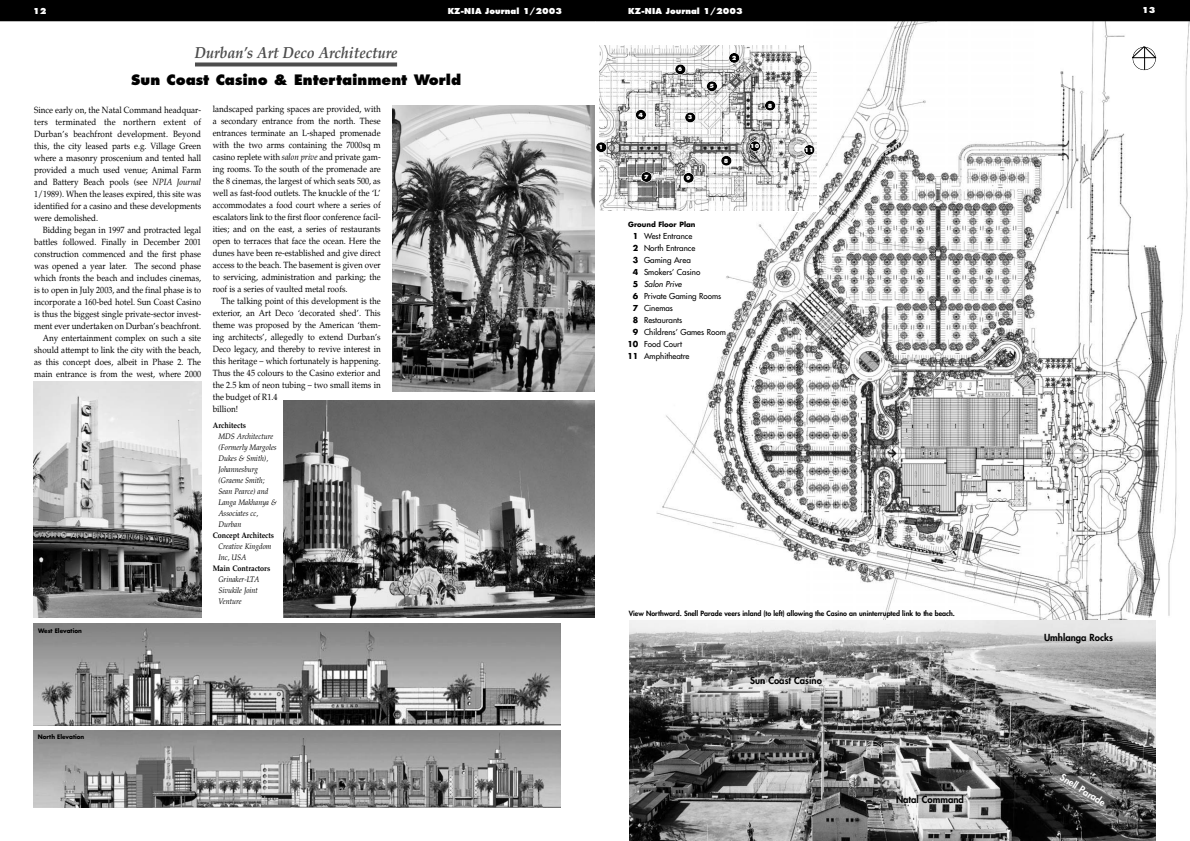
<style>
.page{position:relative;width:1190px;height:841px;background:#fff}
.page>*{position:absolute;margin:0;border:0;box-sizing:border-box;transform-origin:0 0}
.t1{font:italic 700 16px "Palatino";color:#4d4d4d;scale:.9 1}
.t2{font:800 14px "Futura";color:#000}
.t3{font:800 9.5px "Futura";color:#000}
.t4{font:800 9.5px "Futura";color:#fff}
.t5{font:9px/12px "Palatino";color:#000;text-align:justify;scale:.9 1}
.t6{font:italic 8px/11px "Palatino";color:#000;scale:.9 1}
.t7{font:8px "Futura";color:#000}
.t8{font:800 8px "Futura";color:#fff}
.t9{font:700 8px "Palatino";color:#000;scale:.9 1}
.t10{font:italic 8px "Futura";color:#000}
.t11{font:800 7px "Futura";color:#000}
.t12{font:700 7px "Futura";color:#000}
.t13{font:700 6px "Futura";color:#000;scale:.95 1}
.t14{font:800 5.5px "Futura";color:#fff}
.s1{font-style:italic}
.s2{font-weight:700}
.s3{font-weight:700;font-style:normal}
</style>
<div class="page">
<img style="left:657px;top:21px;width:532px;height:600px">
<div style="left:0;top:0;width:1190px;height:21px;background:#000"></div>
<svg style="left:195px;top:62px;width:202px;height:4px"></svg>
<img style="left:33px;top:731px;width:527px;height:77px">
<img style="left:629px;top:621px;width:527px;height:220px">
<img style="left:34px;top:382px;width:167px;height:236px">
<img style="left:393px;top:106px;width:201px;height:285px">
<svg style="left:599px;top:43px;width:220px;height:169px"></svg>
<img style="left:600px;top:45px;width:216px;height:165px">
<img style="left:34px;top:624px;width:526px;height:102px">
<img style="left:284px;top:400px;width:310px;height:218px">
<svg style="left:1131px;top:46px;width:26px;height:24px"></svg>
<div style="left:596px;top:142px;width:10px;height:10px;background:#000;border-radius:50%"></div>
<div style="left:596px;top:142px;width:11px;height:11px;border:1px solid #fff;border-radius:50%"></div>
<div style="left:729px;top:53px;width:10px;height:10px;background:#000;border-radius:50%"></div>
<div style="left:729px;top:52px;width:11px;height:11px;border:1px solid #fff;border-radius:50%"></div>
<div style="left:685px;top:112px;width:10px;height:10px;background:#000;border-radius:50%"></div>
<div style="left:685px;top:112px;width:11px;height:11px;border:1px solid #fff;border-radius:50%"></div>
<div style="left:636px;top:110px;width:10px;height:10px;background:#000;border-radius:50%"></div>
<div style="left:635px;top:109px;width:12px;height:11px;border:1px solid #fff;border-radius:50%"></div>
<div style="left:707px;top:81px;width:10px;height:10px;background:#000;border-radius:50%"></div>
<div style="left:706px;top:81px;width:12px;height:11px;border:1px solid #fff;border-radius:50%"></div>
<div style="left:675px;top:64px;width:11px;height:10px;background:#000;border-radius:50%"></div>
<div style="left:675px;top:64px;width:11px;height:11px;border:1px solid #fff;border-radius:50%"></div>
<div style="left:641px;top:172px;width:11px;height:10px;background:#000;border-radius:50%"></div>
<div style="left:641px;top:171px;width:11px;height:11px;border:1px solid #fff;border-radius:50%"></div>
<div style="left:765px;top:101px;width:10px;height:10px;background:#000;border-radius:50%"></div>
<div style="left:764px;top:100px;width:12px;height:11px;border:1px solid #fff;border-radius:50%"></div>
<div style="left:683px;top:173px;width:11px;height:10px;background:#000;border-radius:50%"></div>
<div style="left:683px;top:172px;width:11px;height:11px;border:1px solid #fff;border-radius:50%"></div>
<div style="left:750px;top:141px;width:10px;height:10px;background:#000;border-radius:50%"></div>
<div style="left:749px;top:141px;width:12px;height:11px;border:1px solid #fff;border-radius:50%"></div>
<div style="left:804px;top:145px;width:11px;height:10px;background:#000;border-radius:50%"></div>
<div style="left:804px;top:144px;width:11px;height:11px;border:1px solid #fff;border-radius:50%"></div>
<div style="left:721px;top:156px;width:11px;height:10px;background:#000;border-radius:50%"></div>
<div style="left:721px;top:155px;width:11px;height:11px;border:1px solid #fff;border-radius:50%"></div>
<p class="t8" style="left:33px;top:7px;width:15px">12</p>
<p class="t8" style="left:448px;top:7px;width:116px">KZ-NIA Journal 1/2003</p>
<p class="t8" style="left:628px;top:7px;width:116px">KZ-NIA Journal 1/2003</p>
<p class="t8" style="left:1142px;top:6px;width:15px">13</p>
<h1 class="t1" style="left:195px;top:46px;width:227px">Durban’s Art Deco Architecture</h1>
<h2 class="t2" style="left:131px;top:73px;width:331px">Sun Coast Casino &amp; Entertainment World</h2>
<p class="t5" style="left:213px;top:104px;width:188px">landscaped parking spaces are provided, with a secondary entrance from the north. These entrances terminate an L-shaped promenade with the two arms containing the 7000sq m casino replete with <span class="s1">salon prive</span> and private gam&shy;ing rooms. To the south of the promenade are the 8 cinemas, the largest of which seats 500, as well as fast-food outlets. The knuckle of the ‘L’ accommodates a food court where a series of escalators link to the first floor conference facil&shy;ities; and on the east, a series of restaurants open to terraces that face the ocean. Here the dunes have been re-established and give direct access to the beach. The basement is given over to servicing, administration and parking; the roof is a series of vaulted metal roofs.</p>
<p class="t5" style="left:213px;top:296px;width:188px;text-align:left;text-indent:9px">The talking point of this development is the exterior, an Art Deco ‘decorated shed’. This theme was proposed by the American ‘them&shy;ing architects’, allegedly to extend Durban’s Deco legacy, and thereby to revive interest in this heritage – which fortunately is happening.<br>Thus the 45 colours to the Casino exterior and the 2.5 km of neon tubing – two small items in the budget of R1.4<br>billion!</p>
<p class="t9" style="left:213px;top:422px;width:38px">Architects</p>
<p class="t6" style="left:218px;top:432px;width:66px">MDS Architecture (Formerly Margoles<br>Dukes &amp; Smith),<br>Johannesburg (Graeme Smith;<br>Sean Pearce) and<br>Langa Makhanya &amp;<br>Associates cc,<br>Durban</p>
<p class="t9" style="left:213px;top:532px;width:69px">Concept Architects</p>
<p class="t6" style="left:218px;top:542px;width:60px">Creative Kingdom<br>Inc, USA</p>
<p class="t9" style="left:213px;top:565px;width:65px">Main Contractors</p>
<p class="t6" style="left:218px;top:575px;width:47px">Grinaker-LTA<br>Sivukile Joint<br>Venture</p>
<p class="t14" style="left:732px;top:55px;width:6px">2</p>
<p class="t14" style="left:678px;top:67px;width:6px">6</p>
<p class="t14" style="left:710px;top:84px;width:6px">5</p>
<p class="t14" style="left:768px;top:103px;width:6px">8</p>
<p class="t5" style="left:34px;top:105px;width:187px">Since early on, the Natal Command headquar&shy;ters terminated the northern extent of Durban’s beachfront development. Beyond this, the city leased parts e.g. Village Green where a masonry proscenium and tented hall provided a much used venue; Animal Farm and Battery Beach pools (see <span class="s1">NPIA Journal </span>1/1989). When the leases expired, this site was identified for a casino and these developments were demolished.</p>
<p class="t5" style="left:34px;top:225px;width:187px;text-align:right">Bidding began in 1997 and protracted legal battles followed. Finally in December 2001 construction commenced and the first phase was opened a year later. The second phase which fronts the beach and includes cinemas, is to open in July 2003, and the final phase is to incorporate a 160-bed hotel. Sun Coast Casino is thus the biggest single private-sector invest&shy;ment ever undertaken on Durban’s beachfront.<br>Any entertainment complex on such a site should attempt to link the city with the beach, as this concept does, albeit in Phase 2. The main entrance is from the west, where 2000</p>
<p class="t14" style="left:639px;top:112px;width:6px">4</p>
<p class="t14" style="left:688px;top:115px;width:6px">3</p>
<p class="t14" style="left:750px;top:144px;width:11px">10</p>
<p class="t14" style="left:599px;top:145px;width:6px">1</p>
<p class="t14" style="left:805px;top:147px;width:11px">11</p>
<p class="t14" style="left:724px;top:158px;width:6px">8</p>
<p class="t14" style="left:644px;top:174px;width:6px">7</p>
<p class="t14" style="left:686px;top:175px;width:6px">9</p>
<p class="t12" style="left:628px;top:221px;width:69px">Ground Floor Plan</p>
<p class="t7" style="left:633px;top:232px;width:61px"><span class="s2">1</span> West Entrance</p>
<p class="t7" style="left:633px;top:244px;width:64px"><span class="s2">2</span> North Entrance</p>
<p class="t7" style="left:633px;top:256px;width:59px"><span class="s2">3</span> Gaming Area</p>
<p class="t7" style="left:633px;top:268px;width:69px"><span class="s2">4</span> Smokers’ Casino</p>
<p class="t10" style="left:633px;top:280px;width:50px"><span class="s3">5</span> Salon Prive</p>
<p class="t7" style="left:633px;top:292px;width:90px"><span class="s2">6</span> Private Gaming Rooms</p>
<p class="t7" style="left:633px;top:304px;width:42px"><span class="s2">7</span> Cinemas</p>
<p class="t7" style="left:633px;top:316px;width:51px"><span class="s2">8</span> Restaurants</p>
<p class="t7" style="left:633px;top:328px;width:95px"><span class="s2">9</span> Childrens’ Games Room</p>
<p class="t7" style="left:627px;top:340px;width:56px"><span class="s2">10</span> Food Court</p>
<p class="t7" style="left:627px;top:352px;width:64px"><span class="s2">11</span> Amphitheatre</p>
<p class="t13" style="left:38px;top:628px;width:48px">West Elevation</p>
<p class="t13" style="left:38px;top:734px;width:50px">North Elevation</p>
<p class="t11" style="left:629px;top:610px;width:328px">View Northward. Snell Parade veers inland (to left) allowing the Casino an uninterrupted link to the beach.</p>
<p class="t3" style="left:750px;top:676px;width:73px">Sun Coast Casino</p>
<p class="t3" style="left:896px;top:794px;width:69px">Natal Command</p>
<p class="t3" style="left:1044px;top:633px;width:70px">Umhlanga Rocks</p>
<p class="t4" style="left:1064px;top:772px;width:53px;rotate:33deg">Snell Parade</p>
</div>
